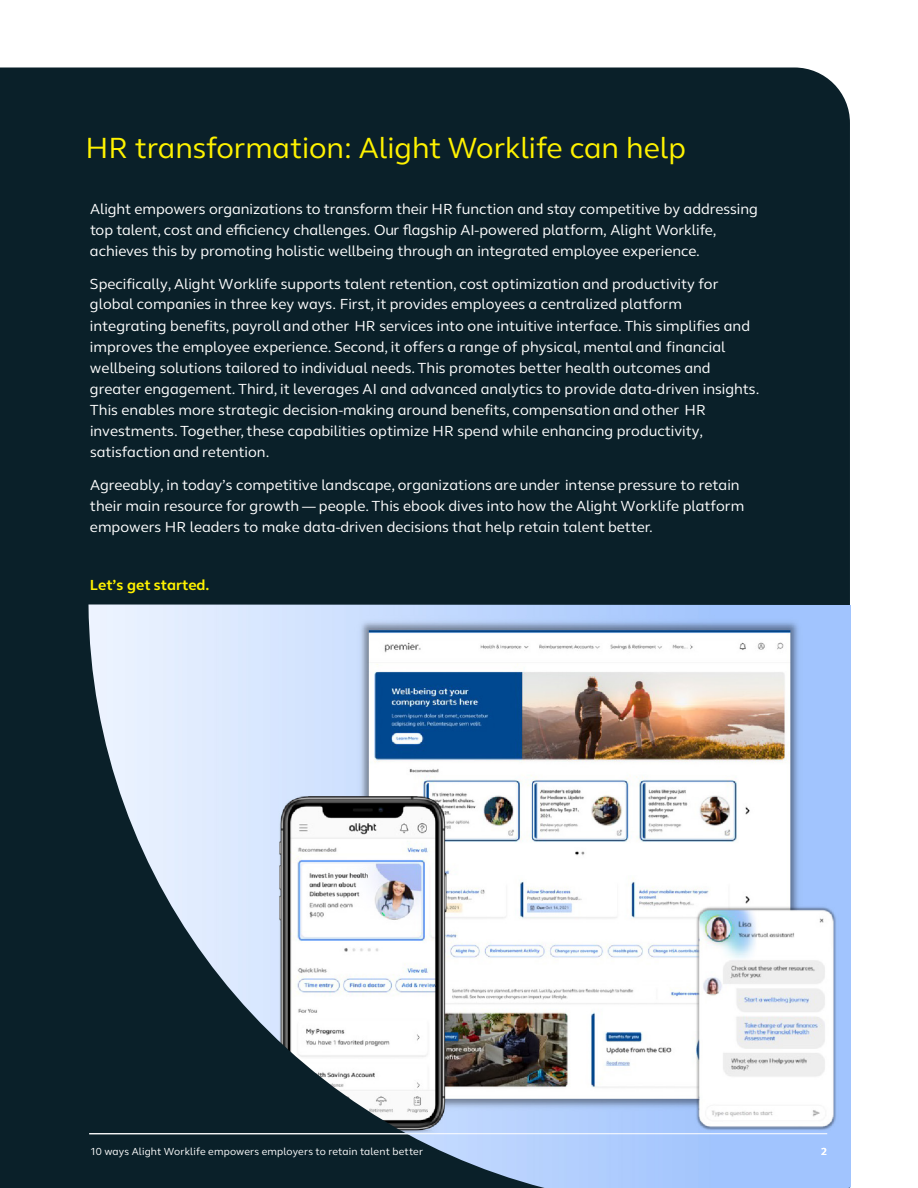
<style>
.page{position:relative;width:918px;height:1188px;background:#fff}
.page>*{position:absolute;margin:0;border:0;box-sizing:border-box;transform-origin:0 0}
.H1___Header{font:30px "FS Thrive Elliot";color:#fff200}
.H1___Header-2{font:15px/21px "FS Thrive Elliot";color:#fff}
.H1___Header-3{font:700 15px "FS Thrive Elliot";color:#fff200}
.t1{font:10.5px "FS Thrive Elliot";letter-spacing:.015em;color:#fff}
.t2{font:700 10.5px "FS Thrive Elliot";color:#fff}
</style>
<div class="page">
<div style="left:0;top:68px;width:850px;height:1120px;background:#0a2029"></div>
<img style="left:88px;top:604px;width:763px;height:584px">
<hr style="left:89px;top:1133px;width:738px;height:1px;background:#fff">
<p class="H1___Header" style="left:86px;top:130px;width:602px">HR transformation: Alight Worklife can help</p>
<p class="H1___Header-2" style="left:90px;top:198px;width:670px">Alight empowers organizations to transform their HR function and stay competitive by addressing top talent, cost and efficiency challenges. Our flagship AI-powered platform, Alight Worklife, achieves this by promoting holistic wellbeing through an integrated employee experience.</p>
<p class="H1___Header-2" style="left:90px;top:273px;width:671px">Specifically, Alight Worklife supports talent retention, cost optimization and productivity for global companies in three key ways. First, it provides employees a centralized platform integrating benefits, payroll and other HR services into one intuitive interface. This simplifies and improves the employee experience. Second, it offers a range of physical, mental and financial wellbeing solutions tailored to individual needs. This promotes better health outcomes and greater engagement. Third, it leverages AI and advanced analytics to provide data-driven insights.<br>This enables more strategic decision-making around benefits, compensation and other HR investments. Together, these capabilities optimize HR spend while enhancing productivity, satisfaction and retention.</p>
<p class="H1___Header-2" style="left:90px;top:474px;width:656px">Agreeably, in today’s competitive landscape, organizations are under intense pressure to retain their main resource for growth — people. This ebook dives into how the Alight Worklife platform empowers HR leaders to make data-driven decisions that help retain talent better.</p>
<p class="H1___Header-3" style="left:90px;top:576px;width:121px">Let’s get started.</p>
<p class="t1" style="left:90px;top:1146px;width:335px">10 ways Alight Worklife empowers employers to retain talent better</p>
<p class="t2" style="left:821px;top:1145px;width:8px">2</p>
</div>
